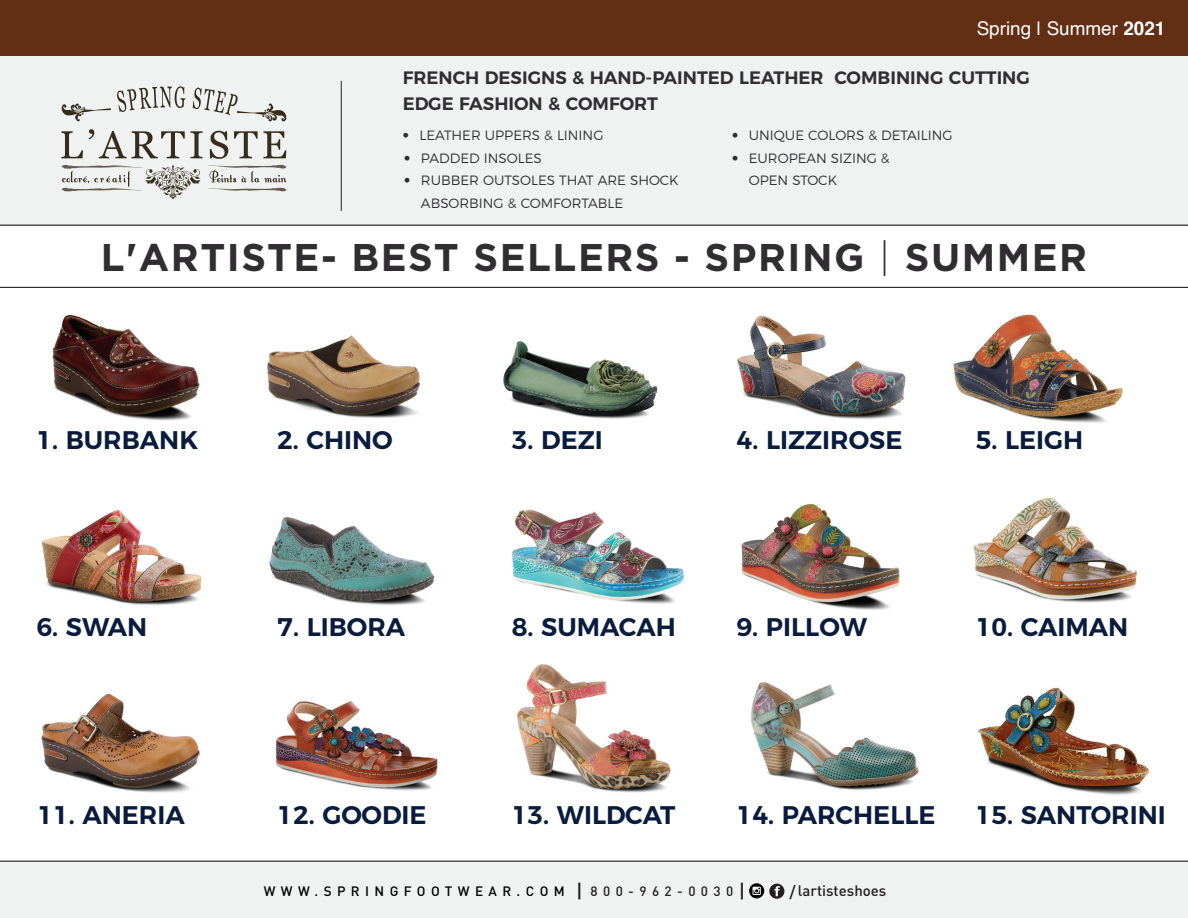
<style>
.page{position:relative;width:1188px;height:918px;background:#fff}
.page>*{position:absolute;margin:0;border:0;box-sizing:border-box;transform-origin:0 0}
.t1{font:700 38.55px "Gotham";letter-spacing:.04em;color:#312e32}
.t2{font:600 25.5px "Montserrat";color:#0a1c3d}
.t3{font:18.9px "Helvetica";color:#fff}
.t4{font:600 18px/25.5px "Montserrat";color:#312e32}
.t5{font:500 15px "DIN";color:#231f20}
.t6{font:300 13.5px/22.5px "Montserrat";color:#312e32}
.t7{font:500 13.5px "DIN";letter-spacing:.4em;color:#000}
.s1{font-weight:700}
.s2{font-family:"Helvetica Neue LT Pro";font-weight:100;font-stretch:expanded}
.s3{font-weight:300}
.s4{font-size:19.5px;color:#231f20}
.s5{color:#231f20}
.s6{font-size:16.5px}
</style>
<div class="page">
<img style="left:973px;top:497px;width:165px;height:106px">
<img style="left:949px;top:286px;width:180px;height:137px">
<img style="left:47px;top:286px;width:165px;height:135px">
<img style="left:41px;top:693px;width:159px;height:100px">
<img style="left:497px;top:286px;width:166px;height:133px">
<img style="left:269px;top:517px;width:166px;height:88px">
<img style="left:275px;top:701px;width:163px;height:90px">
<img style="left:261px;top:286px;width:166px;height:132px">
<img style="left:511px;top:509px;width:173px;height:95px">
<img style="left:732px;top:286px;width:180px;height:133px">
<div style="left:0;top:860px;width:1188px;height:58px;background:#f0f2f1"></div>
<div style="left:0;top:0;width:1188px;height:227px;background:#f0f2f1"></div>
<hr style="left:341px;top:81px;width:1px;height:130px;background:#231f20">
<hr style="left:0;top:287px;width:1188px;height:1px;background:#231f20">
<hr style="left:0;top:225px;width:1188px;height:1px;background:#231f20">
<div style="left:0;top:0;width:1188px;height:56px;background:#622e14"></div>
<svg style="left:749px;top:883px;width:15px;height:15px"></svg>
<svg style="left:753px;top:887px;width:8px;height:8px"></svg>
<div style="left:769px;top:884px;width:15px;height:15px;background:#231f20;border-radius:50%"></div>
<svg style="left:774px;top:886px;width:6px;height:10px"></svg>
<img style="left:741px;top:504px;width:159px;height:106px">
<img style="left:41px;top:509px;width:161px;height:96px">
<hr style="left:0;top:861px;width:1188px;height:1px;background:#231f20">
<svg style="left:208px;top:165px;width:79px;height:17px"></svg>
<svg style="left:208px;top:188px;width:79px;height:3px"></svg>
<svg style="left:61px;top:165px;width:140px;height:34px"></svg>
<svg style="left:61px;top:131px;width:22px;height:27px"></svg>
<svg style="left:89px;top:129px;width:114px;height:29px"></svg>
<svg style="left:210px;top:131px;width:18px;height:28px"></svg>
<svg style="left:234px;top:131px;width:52px;height:27px"></svg>
<svg style="left:117px;top:86px;width:68px;height:26px"></svg>
<svg style="left:193px;top:88px;width:94px;height:34px"></svg>
<svg style="left:61px;top:103px;width:50px;height:19px"></svg>
<img style="left:516px;top:664px;width:155px;height:129px">
<img style="left:751px;top:682px;width:168px;height:108px">
<img style="left:978px;top:687px;width:172px;height:109px">
<p class="t3" style="left:977px;top:14px;width:190px">Spring | Summer <span class="s1">2021</span></p>
<p class="t4" style="left:403px;top:64px;width:629px">FRENCH DESIGNS &amp; HAND-PAINTED LEATHER COMBINING CUTTING<br>EDGE FASHION &amp; COMFORT</p>
<p class="t6" style="left:402px;top:123px;width:203px"><span class="s2">•</span> LEATHER UPPERS &amp; LINING</p>
<p class="t6" style="left:404px;top:146px;width:139px"><span class="s2">•</span> PADDED INSOLES</p>
<p class="t6" style="left:421px;top:168px;width:259px;text-indent:-17px"><span class="s2">•</span> RUBBER OUTSOLES THAT ARE SHOCK<br>ABSORBING &amp; COMFORTABLE</p>
<p class="t6" style="left:732px;top:123px;width:222px"><span class="s2">•</span> UNIQUE COLORS &amp; DETAILING</p>
<p class="t6" style="left:749px;top:146px;width:142px;text-indent:-17px"><span class="s2">•</span> EUROPEAN SIZING &amp;<br>OPEN STOCK</p>
<h1 class="t1" style="left:101px;top:232px;width:988px">L'ARTISTE- BEST SELLERS - SPRING <span class="s3">|</span> SUMMER</h1>
<p class="t2" style="left:36px;top:419px;width:163px">1. BURBANK</p>
<p class="t2" style="left:277px;top:419px;width:117px">2. CHINO</p>
<p class="t2" style="left:512px;top:419px;width:93px">3. DEZI</p>
<p class="t2" style="left:737px;top:419px;width:167px">4. LIZZIROSE</p>
<p class="t2" style="left:36px;top:607px;width:112px">6. SWAN</p>
<p class="t2" style="left:277px;top:607px;width:129px">7. LIBORA</p>
<p class="t2" style="left:512px;top:607px;width:166px">8. SUMACAH</p>
<p class="t2" style="left:737px;top:607px;width:132px">9. PILLOW</p>
<p class="t2" style="left:976px;top:419px;width:109px">5. LEIGH</p>
<p class="t2" style="left:976px;top:607px;width:154px">10. CAIMAN</p>
<p class="t2" style="left:37px;top:795px;width:149px">11. ANERIA</p>
<p class="t2" style="left:277px;top:795px;width:151px">12. GOODIE</p>
<p class="t2" style="left:512px;top:795px;width:165px">13. WILDCAT</p>
<p class="t2" style="left:737px;top:795px;width:200px">14. PARCHELLE</p>
<p class="t2" style="left:976px;top:795px;width:192px">15. SANTORINI</p>
<p class="t7" style="left:264px;top:883px;width:483px">WWW.SPRINGFOOTWEAR.COM <span class="s4">|</span> <span class="s5">800-962-0030</span><span class="s4">|</span></p>
<p class="t5" style="left:790px;top:881px;width:98px"><span class="s6">/</span>lartisteshoes</p>
</div>
